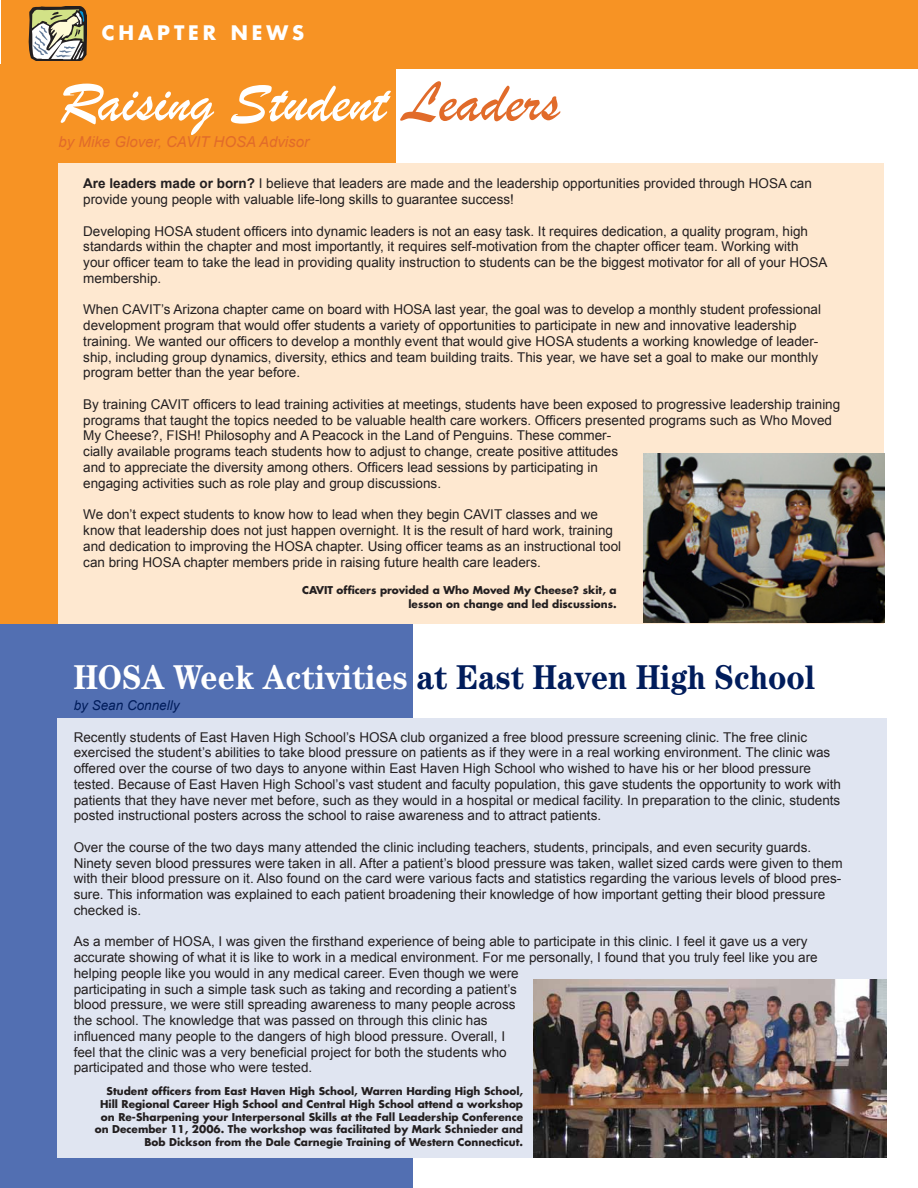
<style>
.page{position:relative;width:918px;height:1188px;background:#fff}
.page>*{position:absolute;margin:0;border:0;box-sizing:border-box;transform-origin:0 0}
.t1{font:60px "Brush Script";color:#fff}
.t2{font:700 34.5px "Century";color:#001c5b;scale:.9 1}
.t3{font:700 19.5px "Futura";letter-spacing:.2em;color:#fff}
.t4{font:italic 15px "Arial";color:#e16b2a}
.t5{font:13.5px/15.8px "Arial";color:#231f20}
.t6{font:italic 13.5px "Arial";color:#001c5b}
.t7{font:700 10.5px/12.6px "Futura";color:#231f20;text-align:right}
.s1{color:#e16b2a}
.s2{font-weight:700}
.s3{color:#fff}
</style>
<div class="page">
<div style="left:0;top:616px;width:412px;height:572px;background:#526fb2"></div>
<div style="left:0;top:64px;width:396px;height:559px;background:#f79324"></div>
<div style="left:58px;top:163px;width:826px;height:460px;background:#fee8d0"></div>
<img style="left:644px;top:454px;width:241px;height:168px">
<div style="left:1px;top:1px;width:917px;height:68px;background:#f79324"></div>
<svg style="left:29px;top:6px;width:58px;height:55px;background:#a0a089"></svg>
<div style="left:57px;top:718px;width:830px;height:440px;background:#e0e5f1"></div>
<img style="left:533px;top:980px;width:354px;height:178px">
<h3 class="t3" style="left:102px;top:19px;width:204px">CHAPTER NEWS</h3>
<h1 class="t1" style="left:58px;top:65px;width:503px">Raising Student <span class="s1">Leaders</span></h1>
<p class="t4" style="left:58px;top:134px;width:252px">by Mike Glover, CAVIT HOSA Advisor</p>
<p class="t5" style="left:83px;top:176px;width:730px"><span class="s2">Are leaders made or born?</span> I believe that leaders are made and the leadership opportunities provided through HOSA can provide young people with valuable life-long skills to guarantee success!</p>
<p class="t5" style="left:83px;top:223px;width:746px">Developing HOSA student officers into dynamic leaders is not an easy task. It requires dedication, a quality program, high standards within the chapter and most importantly, it requires self-motivation from the chapter officer team. Working with your officer team to take the lead in providing quality instruction to students can be the biggest motivator for all of your HOSA membership.</p>
<p class="t5" style="left:83px;top:302px;width:739px">When CAVIT’s Arizona chapter came on board with HOSA last year, the goal was to develop a monthly student professional development program that would offer students a variety of opportunities to participate in new and innovative leadership training. We wanted our officers to develop a monthly event that would give HOSA students a working knowledge of leader&shy;ship, including group dynamics, diversity, ethics and team building traits. This year, we have set a goal to make our monthly program better than the year before.</p>
<p class="t5" style="left:83px;top:396px;width:759px">By training CAVIT officers to lead training activities at meetings, students have been exposed to progressive leadership training programs that taught the topics needed to be valuable health care workers. Officers presented programs such as Who Moved My Cheese?, FISH! Philosophy and A Peacock in the Land of Penguins. These commer-<br>cially available programs teach students how to adjust to change, create positive attitudes<br>and to appreciate the diversity among others. Officers lead sessions by participating in<br>engaging activities such as role play and group discussions.</p>
<p class="t5" style="left:83px;top:506px;width:540px">We don’t expect students to know how to lead when they begin CAVIT classes and we know that leadership does not just happen overnight. It is the result of hard work, training and dedication to improving the HOSA chapter. Using officer teams as an instructional tool can bring HOSA chapter members pride in raising future health care leaders.</p>
<p class="t7" style="left:302px;top:583px;width:316px;line-height:13.5px">CAVIT officers provided a Who Moved My Cheese? skit, a lesson on change and led discussions.</p>
<h2 class="t2" style="left:74px;top:656px;width:825px"><span class="s3">HOSA Week Activities</span> at East Haven High School</h2>
<p class="t6" style="left:74px;top:697px;width:107px">by Sean Connelly</p>
<p class="t5" style="left:74px;top:729px;width:769px">Recently students of East Haven High School’s HOSA club organized a free blood pressure screening clinic. The free clinic exercised the student’s abilities to take blood pressure on patients as if they were in a real working environment. The clinic was offered over the course of two days to anyone within East Haven High School who wished to have his or her blood pressure tested. Because of East Haven High School’s vast student and faculty population, this gave students the opportunity to work with patients that they have never met before, such as they would in a hospital or medical facility. In preparation to the clinic, students posted instructional posters across the school to raise awareness and to attract patients.</p>
<p class="t5" style="left:74px;top:839px;width:770px">Over the course of the two days many attended the clinic including teachers, students, principals, and even security guards.<br>Ninety seven blood pressures were taken in all. After a patient’s blood pressure was taken, wallet sized cards were given to them with their blood pressure on it. Also found on the card were various facts and statistics regarding the various levels of blood pres&shy;sure. This information was explained to each patient broadening their knowledge of how important getting their blood pressure checked is.</p>
<p class="t5" style="left:74px;top:934px;width:746px">As a member of HOSA, I was given the firsthand experience of being able to participate in this clinic. I feel it gave us a very accurate showing of what it is like to work in a medical environment. For me personally, I found that you truly feel like you are helping people like you would in any medical career. Even though we were<br>participating in such a simple task such as taking and recording a patient’s<br>blood pressure, we were still spreading awareness to many people across<br>the school. The knowledge that was passed on through this clinic has<br>influenced many people to the dangers of high blood pressure. Overall, I<br>feel that the clinic was a very beneficial project for both the students who<br>participated and those who were tested.</p>
<p class="t7" style="left:95px;top:1085px;width:430px">Student officers from East Haven High School, Warren Harding High School, Hill Regional Career High School and Central High School attend a workshop on Re-Sharpening your Interpersonal Skills at the Fall Leadership Conference on December 11, 2006. The workshop was facilitated by Mark Schnieder and Bob Dickson from the Dale Carnegie Training of Western Connecticut.</p>
</div>
